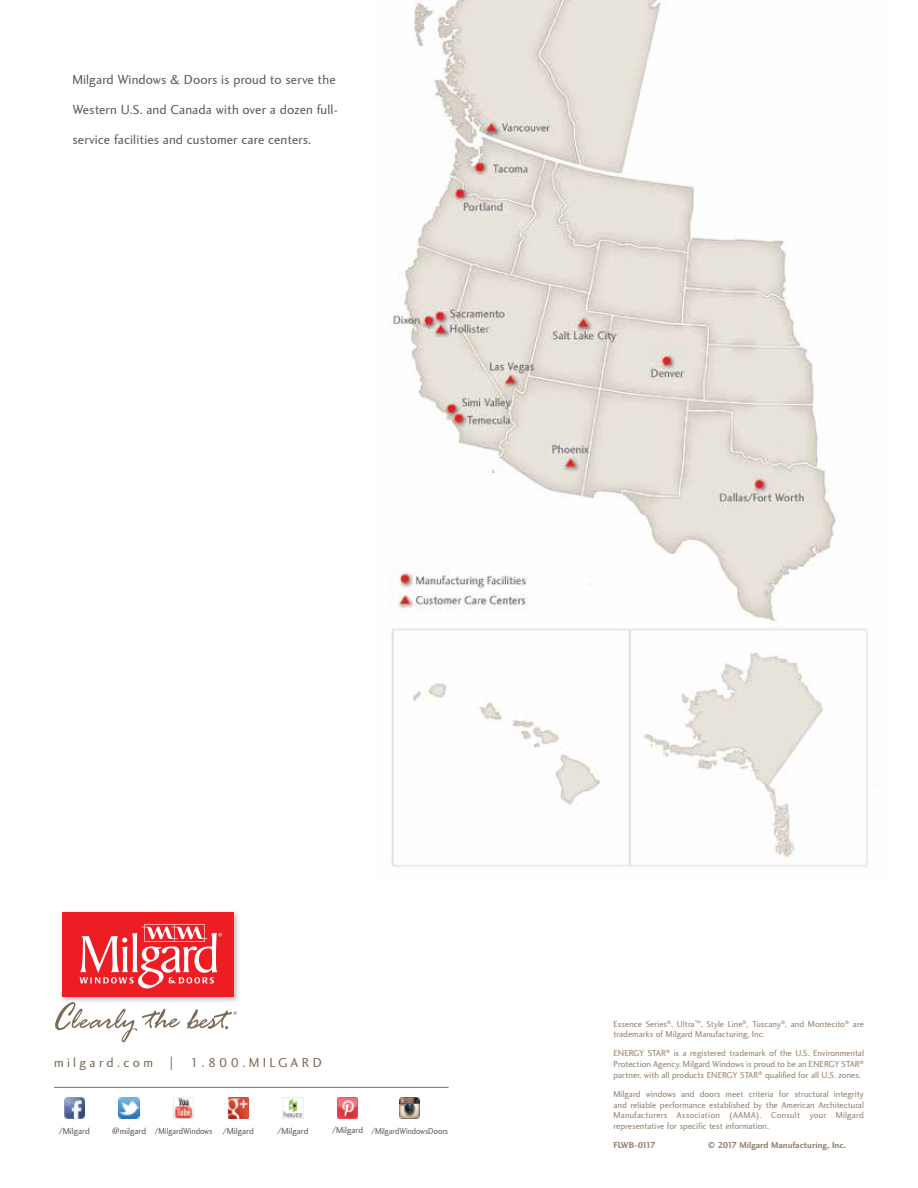
<style>
.page{position:relative;width:918px;height:1188px;background:#fff}
.page>*{position:absolute;margin:0;border:0;box-sizing:border-box;transform-origin:0 0}
.t1{font:13.5px "Charlotte Sans";letter-spacing:.01em;color:#58595b}
.t2{font:13.5px "Charlotte Sans";letter-spacing:.25em;color:#7c6a55}
.t3{font:9px/10.8px "Charlotte Sans";color:#917f6c;text-align:justify}
.t4{font:9px "Charlotte Sans";color:#58595b}
.t5{font:700 9px "Charlotte Sans";color:#917f6c}
.t6{font:700 9px "Charlotte Sans";letter-spacing:-.11em;color:#917f6c}
</style>
<div class="page">
<img style="left:61px;top:912px;width:178px;height:90px">
<div style="left:62px;top:912px;width:172px;height:85px;background:#ed1d24"></div>
<svg style="left:80px;top:924px;width:142px;height:64px"></svg>
<svg style="left:55px;top:1002px;width:125px;height:40px"></svg>
<svg style="left:187px;top:1009px;width:50px;height:21px"></svg>
<hr style="left:54px;top:1087px;width:395px;height:1px;background:#7c6a55">
<img style="left:389px;top:0;width:479px;height:867px">
<img style="left:64px;top:1098px;width:20px;height:20px">
<img style="left:119px;top:1098px;width:20px;height:20px">
<img style="left:173px;top:1098px;width:21px;height:20px">
<img style="left:337px;top:1098px;width:21px;height:20px">
<img style="left:228px;top:1098px;width:20px;height:20px">
<img style="left:283px;top:1098px;width:20px;height:20px">
<img style="left:400px;top:1098px;width:20px;height:20px">
<h1 class="t1" style="left:72px;top:72px;width:265px">Milgard Windows &amp; Doors is proud to serve the</h1>
<h1 class="t1" style="left:72px;top:102px;width:267px">Western U.S. and Canada with over a dozen full-</h1>
<h1 class="t1" style="left:72px;top:132px;width:240px">service facilities and customer care centers.</h1>
<h1 class="t2" style="left:54px;top:1055px;width:101px">milgard.com</h1>
<h1 class="t2" style="left:170px;top:1055px;width:5px">|</h1>
<h1 class="t2" style="left:190px;top:1055px;width:133px">1.800.MILGARD</h1>
<p class="t4" style="left:59px;top:1126px;width:33px">/Milgard</p>
<p class="t4" style="left:112px;top:1126px;width:144px">@milgard /MilgardWindows /Milgard</p>
<p class="t4" style="left:277px;top:1126px;width:33px">/Milgard</p>
<p class="t4" style="left:332px;top:1126px;width:118px">/Milgard /MilgardWindowsDoors</p>
<p class="t3" style="left:613px;top:1018px;width:252px">Essence Series<sup>®</sup>, Ultra<sup>™</sup>, Style Line<sup>®</sup>, Tuscany<sup>®</sup>, and Montecito<sup>®</sup> are trademarks of Milgard Manufacturing, Inc.</p>
<p class="t3" style="left:613px;top:1048px;width:252px">ENERGY STAR<sup>®</sup> is a registered trademark of the U.S. Environmental Protection Agency. Milgard Windows is proud to be an ENERGY STAR<sup>® </sup>partner, with all products ENERGY STAR<sup>®</sup> qualified for all U.S. zones.</p>
<p class="t3" style="left:613px;top:1089px;width:252px">Milgard windows and doors meet criteria for structural integrity and reliable performance established by the American Architectural Manufacturers Association (AAMA). Consult your Milgard representative for specific test information.</p>
<p class="t6" style="left:613px;top:1140px;width:44px">FLWB-0117</p>
<p class="t5" style="left:708px;top:1140px;width:139px">© 2017 Milgard Manufacturing, Inc.</p>
</div>
